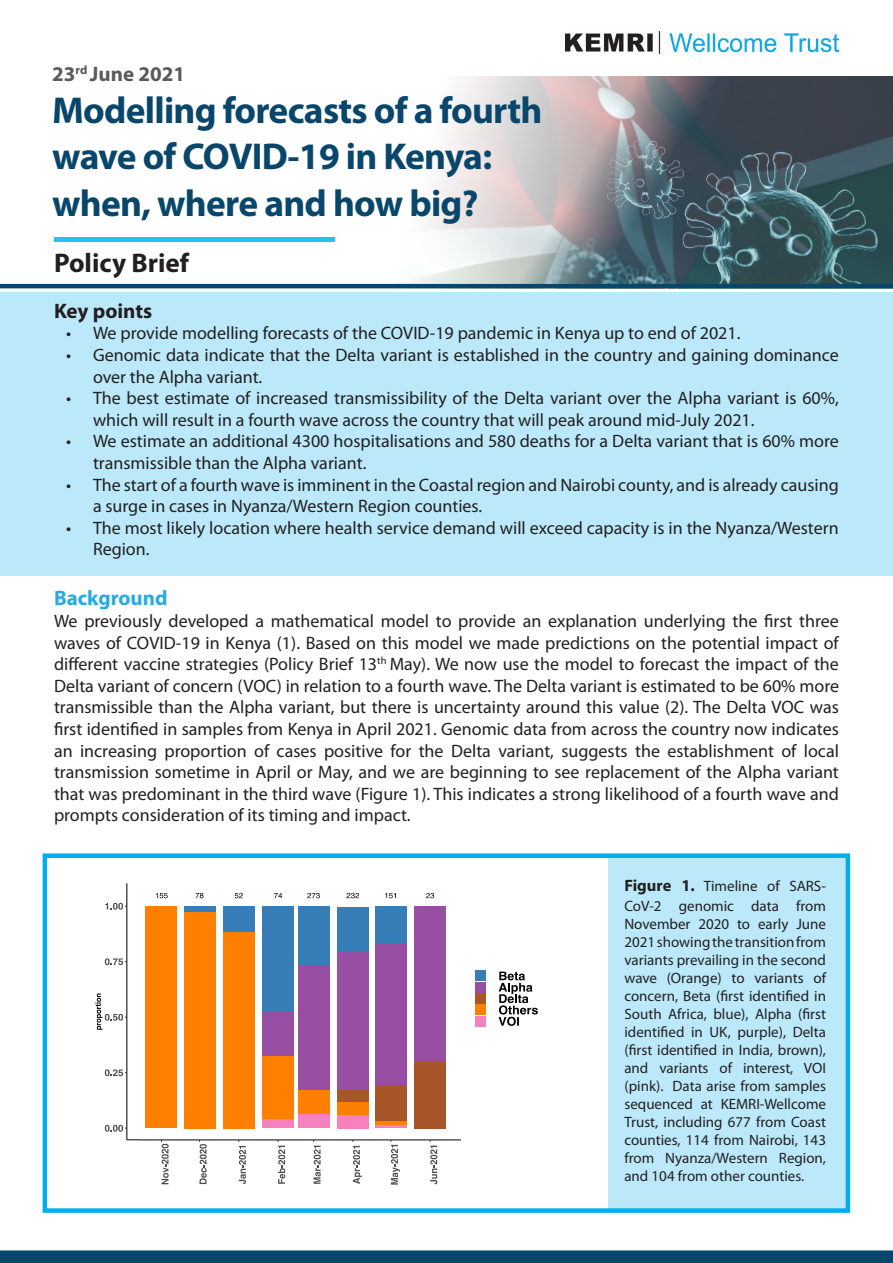
<style>
.page{position:relative;width:893px;height:1263px;background:#fff}
.page>*{position:absolute;margin:0;border:0;box-sizing:border-box;transform-origin:0 0}
.t1{font:700 37.5px/46.5px "Myriad Pro";letter-spacing:-.02em;color:#08476b}
.t2{font:700 27px "Myriad Pro";color:#231f20}
.t3{font:700 21px "Myriad Pro";color:#5a5a5d}
.t4{font:700 21px "Myriad Pro";color:#27abe2}
.t5{font:700 21px "Myriad Pro";color:#231f20}
.t6{font:18px/21.6px "Myriad Pro";color:#231f20}
.t7{font:15px/18px "Myriad Pro";color:#231f20}
.s1{font-weight:700;font-size:16.5px}
</style>
<div class="page">
<div style="left:0;top:292px;width:893px;height:284px;background:#bbe9fa"></div>
<div style="left:608px;top:857px;width:242px;height:352px;background:#bbe9fa"></div>
<img style="left:565px;top:32px;width:274px;height:22px">
<hr style="left:54px;top:237px;width:280px;height:4px;background:#22c2f3">
<div style="left:146px;top:906px;width:31px;height:222px;background:#ff7f00"></div>
<div style="left:184px;top:906px;width:31px;height:6px;background:#377eb8"></div>
<div style="left:184px;top:912px;width:31px;height:216px;background:#ff7f00"></div>
<div style="left:223px;top:906px;width:32px;height:26px;background:#377eb8"></div>
<div style="left:223px;top:932px;width:32px;height:196px;background:#ff7f00"></div>
<div style="left:262px;top:906px;width:32px;height:105px;background:#377eb8"></div>
<div style="left:262px;top:1011px;width:32px;height:45px;background:#984ea3"></div>
<div style="left:262px;top:1056px;width:32px;height:63px;background:#ff7f00"></div>
<div style="left:262px;top:1119px;width:32px;height:9px;background:#f781bf"></div>
<div style="left:298px;top:906px;width:32px;height:59px;background:#377eb8"></div>
<div style="left:298px;top:965px;width:32px;height:125px;background:#984ea3"></div>
<div style="left:298px;top:1090px;width:32px;height:24px;background:#ff7f00"></div>
<div style="left:298px;top:1114px;width:32px;height:14px;background:#f781bf"></div>
<div style="left:337px;top:906px;width:32px;height:45px;background:#377eb8"></div>
<div style="left:337px;top:951px;width:32px;height:139px;background:#984ea3"></div>
<div style="left:337px;top:1090px;width:32px;height:12px;background:#a65628"></div>
<div style="left:337px;top:1102px;width:32px;height:13px;background:#ff7f00"></div>
<div style="left:337px;top:1115px;width:32px;height:13px;background:#f781bf"></div>
<div style="left:375px;top:906px;width:32px;height:37px;background:#377eb8"></div>
<div style="left:375px;top:943px;width:32px;height:143px;background:#984ea3"></div>
<div style="left:375px;top:1086px;width:32px;height:35px;background:#a65628"></div>
<hr style="left:375px;top:1121px;width:32px;height:4px;background:#ff7f00">
<hr style="left:375px;top:1125px;width:32px;height:3px;background:#f781bf">
<div style="left:414px;top:906px;width:32px;height:155px;background:#984ea3"></div>
<div style="left:414px;top:1061px;width:32px;height:67px;background:#a65628"></div>
<svg style="left:156px;top:893px;width:12px;height:5px"></svg>
<svg style="left:195px;top:893px;width:9px;height:5px"></svg>
<svg style="left:235px;top:893px;width:8px;height:5px"></svg>
<svg style="left:274px;top:893px;width:8px;height:5px"></svg>
<svg style="left:307px;top:893px;width:13px;height:5px"></svg>
<svg style="left:347px;top:893px;width:12px;height:5px"></svg>
<svg style="left:385px;top:893px;width:11px;height:5px"></svg>
<svg style="left:426px;top:893px;width:8px;height:5px"></svg>
<hr style="left:138px;top:1139px;width:322px;height:1px;background:#000">
<svg style="left:161px;top:1140px;width:8px;height:44px"></svg>
<svg style="left:199px;top:1140px;width:8px;height:44px"></svg>
<svg style="left:238px;top:1140px;width:8px;height:44px"></svg>
<svg style="left:278px;top:1140px;width:7px;height:44px"></svg>
<svg style="left:313px;top:1140px;width:8px;height:44px"></svg>
<svg style="left:353px;top:1140px;width:9px;height:44px"></svg>
<svg style="left:391px;top:1140px;width:9px;height:44px"></svg>
<svg style="left:430px;top:1140px;width:7px;height:44px"></svg>
<svg style="left:475px;top:970px;width:63px;height:57px"></svg>
<svg style="left:95px;top:883px;width:45px;height:258px"></svg>
<div style="left:43px;top:853px;width:807px;height:360px;border:4px solid #00aeef"></div>
<hr style="left:0;top:284px;width:893px;height:4px;background:#08476b">
<svg style="left:0;top:1250px;width:893px;height:13px;background:#104d70"></svg>
<img style="left:254px;top:76px;width:639px;height:208px">
<p class="t3" style="left:52px;top:60px;width:134px">23<sup>rd</sup> June 2021</p>
<p class="t1" style="left:52px;top:86px;width:492px">Modelling forecasts of a fourth wave of COVID-19 in Kenya: when, where and how big?</p>
<p class="t2" style="left:54px;top:246px;width:137px">Policy Brief</p>
<p class="t5" style="left:54px;top:297px;width:100px">Key points</p>
<p class="t6" style="left:66px;top:322px;width:676px">• We provide modelling forecasts of the COVID-19 pandemic in Kenya up to end of 2021.</p>
<p class="t6" style="left:93px;top:344px;width:747px;text-indent:-27px">• Genomic data indicate that the Delta variant is established in the country and gaining dominance over the Alpha variant.</p>
<p class="t6" style="left:93px;top:387px;width:747px;text-indent:-27px">• The best estimate of increased transmissibility of the Delta variant over the Alpha variant is 60%, which will result in a fourth wave across the country that will peak around mid-July 2021.</p>
<p class="t6" style="left:93px;top:430px;width:747px;text-indent:-27px">• We estimate an additional 4300 hospitalisations and 580 deaths for a Delta variant that is 60% more transmissible than the Alpha variant.</p>
<p class="t6" style="left:93px;top:473px;width:747px;text-indent:-27px">• The start of a fourth wave is imminent in the Coastal region and Nairobi county, and is already causing a surge in cases in Nyanza/Western Region counties.</p>
<p class="t6" style="left:93px;top:517px;width:747px;text-indent:-27px">• The most likely location where health service demand will exceed capacity is in the Nyanza/Western<br>Region.</p>
<p class="t4" style="left:54px;top:585px;width:115px">Background</p>
<p class="t6" style="left:54px;top:610px;width:787px;text-align:justify">We previously developed a mathematical model to provide an explanation underlying the first three waves of COVID-19 in Kenya (1). Based on this model we made predictions on the potential impact of different vaccine strategies (Policy Brief 13<sup>th</sup> May). We now use the model to forecast the impact of the Delta variant of concern (VOC) in relation to a fourth wave. The Delta variant is estimated to be 60% more transmissible than the Alpha variant, but there is uncertainty around this value (2). The Delta VOC was first identified in samples from Kenya in April 2021. Genomic data from across the country now indicates an increasing proportion of cases positive for the Delta variant, suggests the establishment of local transmission sometime in April or May, and we are beginning to see replacement of the Alpha variant that was predominant in the third wave (Figure 1). This indicates a strong likelihood of a fourth wave and prompts consideration of its timing and impact.</p>
<p class="t7" style="left:624px;top:875px;width:203px;line-height:19.8px"><span class="s1">Figure 1.</span> Timeline of SARS-<br>CoV-2 genomic data from</p>
<p class="t7" style="left:624px;top:914px;width:203px;text-align:justify">November 2020 to early June 2021 showing the transition from variants prevailing in the second wave (Orange) to variants of concern, Beta (first identified in South Africa, blue), Alpha (first identified in UK, purple), Delta (first identified in India, brown), and variants of interest, VOI (pink). Data arise from samples sequenced at KEMRI-Wellcome Trust, including 677 from Coast counties, 114 from Nairobi, 143 from Nyanza/Western Region, and 104 from other counties.</p>
</div>
